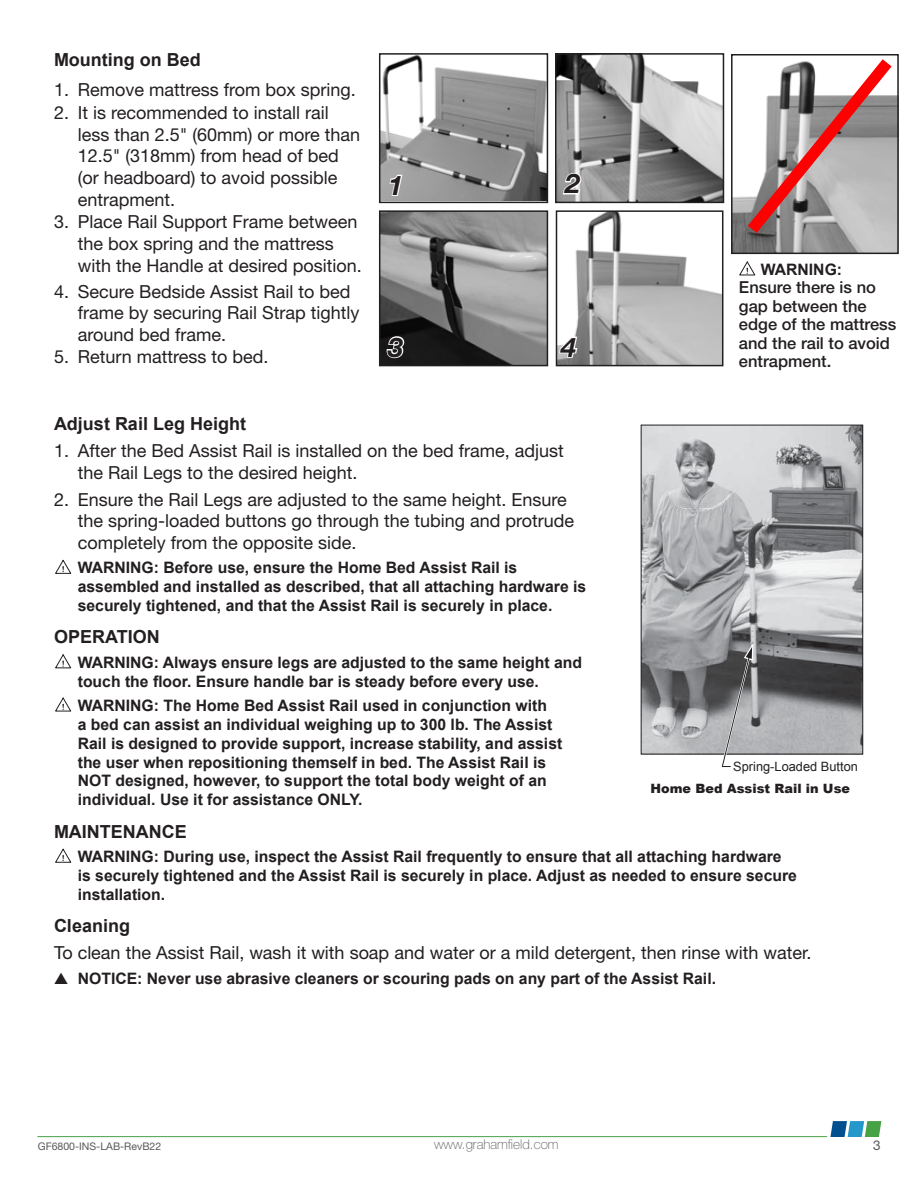
<style>
.page{position:relative;width:918px;height:1188px;background:#fff}
.page>*{position:absolute;margin:0;border:0;box-sizing:border-box;transform-origin:0 0}
.t1{font:italic 700 27px "Helvetica Neue LT Std";color:#231f20}
.t2{font:18px/21.6px "Helvetica Neue LT Std";color:#231f20}
.t3{font:700 18px "Arial";color:#231f20}
.t4{font:500 16.5px/18.6px "Helvetica Neue LT Std";color:#231f20}
.t5{font:700 15.75px/18.9px "Arial";color:#231f20}
.t6{font:100 13.5px "Helvetica Neue LT Std";color:#58595b}
.t7{font:13.5px "Helvetica Neue LT Std";color:#58595b}
.t8{font:900 12.9px "Arial";color:#231f20}
.t9{font:12.9px "Arial";color:#231f20}
.t10{font:10.5px "Helvetica Neue LT Std";color:#58595b}
.s1{font-family:"Monotype Sorts";font-weight:400}
</style>
<div class="page">
<svg style="left:55px;top:559px;width:17px;height:15px"></svg>
<svg style="left:55px;top:654px;width:17px;height:15px"></svg>
<svg style="left:55px;top:697px;width:17px;height:15px"></svg>
<svg style="left:55px;top:848px;width:17px;height:15px"></svg>
<img style="left:643px;top:427px;width:218px;height:325px">
<div style="left:641px;top:425px;width:222px;height:329px;border:1px solid #231f20"></div>
<svg style="left:720px;top:643px;width:33px;height:124px;background:#909092"></svg>
<img style="left:558px;top:56px;width:163px;height:144px">
<div style="left:555px;top:53px;width:169px;height:150px;border:2px solid #231f20"></div>
<img style="left:382px;top:213px;width:163px;height:150px">
<div style="left:379px;top:210px;width:169px;height:156px;border:2px solid #231f20"></div>
<img style="left:559px;top:213px;width:161px;height:150px">
<div style="left:556px;top:210px;width:167px;height:156px;border:2px solid #231f20"></div>
<img style="left:734px;top:95px;width:162px;height:156px">
<div style="left:731px;top:54px;width:168px;height:200px;border:2px solid #231f20"></div>
<img style="left:382px;top:56px;width:163px;height:144px">
<div style="left:379px;top:53px;width:169px;height:150px;border:2px solid #231f20"></div>
<svg style="left:388px;top:173px;width:16px;height:24px"></svg>
<svg style="left:562px;top:172px;width:20px;height:24px"></svg>
<svg style="left:386px;top:335px;width:19px;height:24px"></svg>
<svg style="left:558px;top:335px;width:21px;height:24px"></svg>
<svg style="left:739px;top:261px;width:17px;height:15px"></svg>
<hr style="left:37px;top:1136px;width:790px;height:1px;background:#47a246">
<svg style="left:830px;top:1121px;width:51px;height:16px"></svg>
<svg style="left:748px;top:61px;width:144px;height:172px"></svg>
<p class="t3" style="left:54px;top:50px;width:148px">Mounting on Bed</p>
<p class="t2" style="left:54px;top:79px;width:303px">1. Remove mattress from box spring.</p>
<p class="t2" style="left:78px;top:102px;width:284px;text-indent:-24px">2. It is recommended to install rail less than 2.5" (60mm) or more than<br>12.5" (318mm) from head of bed (or headboard) to avoid possible entrapment.</p>
<p class="t2" style="left:78px;top:211px;width:286px;text-indent:-24px">3. Place Rail Support Frame between the box spring and the mattress with the Handle at desired position.</p>
<p class="t2" style="left:78px;top:280px;width:283px;text-indent:-24px">4. Secure Bedside Assist Rail to bed frame by securing Rail Strap tightly around bed frame.</p>
<p class="t2" style="left:54px;top:345px;width:216px">5. Return mattress to bed.</p>
<h1 class="t1" style="left:388px;top:168px;width:17px">1</h1>
<h1 class="t1" style="left:565px;top:167px;width:17px">2</h1>
<h1 class="t1" style="left:388px;top:330px;width:17px">3</h1>
<h1 class="t1" style="left:561px;top:330px;width:17px">4</h1>
<p class="t5" style="left:761px;top:260px;width:83px">WARNING:</p>
<p class="t4" style="left:739px;top:278px;width:159px">Ensure there is no gap between the edge of the mattress and the rail to avoid entrapment.</p>
<p class="t3" style="left:54px;top:414px;width:194px">Adjust Rail Leg Height</p>
<p class="t2" style="left:78px;top:440px;width:488px;text-indent:-24px">1. After the Bed Assist Rail is installed on the bed frame, adjust the Rail Legs to the desired height.</p>
<p class="t2" style="left:78px;top:488px;width:498px;text-indent:-24px">2. Ensure the Rail Legs are adjusted to the same height. Ensure the spring-loaded buttons go through the tubing and protrude completely from the opposite side.</p>
<p class="t5" style="left:78px;top:558px;width:510px">WARNING: Before use, ensure the Home Bed Assist Rail is assembled and installed as described, that all attaching hardware is securely tightened, and that the Assist Rail is securely in place.</p>
<p class="t3" style="left:54px;top:627px;width:107px">OPERATION</p>
<p class="t5" style="left:78px;top:653px;width:506px">WARNING: Always ensure legs are adjusted to the same height and touch the floor. Ensure handle bar is steady before every use.</p>
<p class="t5" style="left:78px;top:696px;width:486px">WARNING: The Home Bed Assist Rail used in conjunction with<br>a bed can assist an individual weighing up to 300 lb. The Assist Rail is designed to provide support, increase stability, and assist the user when repositioning themself in bed. The Assist Rail is NOT designed, however, to support the total body weight of an individual. Use it for assistance ONLY.</p>
<p class="t3" style="left:54px;top:821px;width:134px">MAINTENANCE</p>
<p class="t5" style="left:78px;top:847px;width:721px">WARNING: During use, inspect the Assist Rail frequently to ensure that all attaching hardware is securely tightened and the Assist Rail is securely in place. Adjust as needed to ensure secure installation.</p>
<p class="t3" style="left:54px;top:916px;width:78px">Cleaning</p>
<p class="t2" style="left:54px;top:942px;width:759px">To clean the Assist Rail, wash it with soap and water or a mild detergent, then rinse with water.</p>
<p class="t5" style="left:54px;top:969px;width:664px"><span class="s1">s</span> NOTICE: Never use abrasive cleaners or scouring pads on any part of the Assist Rail.</p>
<p class="t9" style="left:733px;top:758px;width:126px">Spring-Loaded Button</p>
<p class="t8" style="left:651px;top:782px;width:201px">Home Bed Assist Rail in Use</p>
<p class="t10" style="left:38px;top:1140px;width:125px">GF6800-INS-LAB-RevB22</p>
<p class="t6" style="left:434px;top:1137px;width:126px">www.grahamfield.com</p>
<p class="t7" style="left:873px;top:1137px;width:9px">3</p>
</div>
